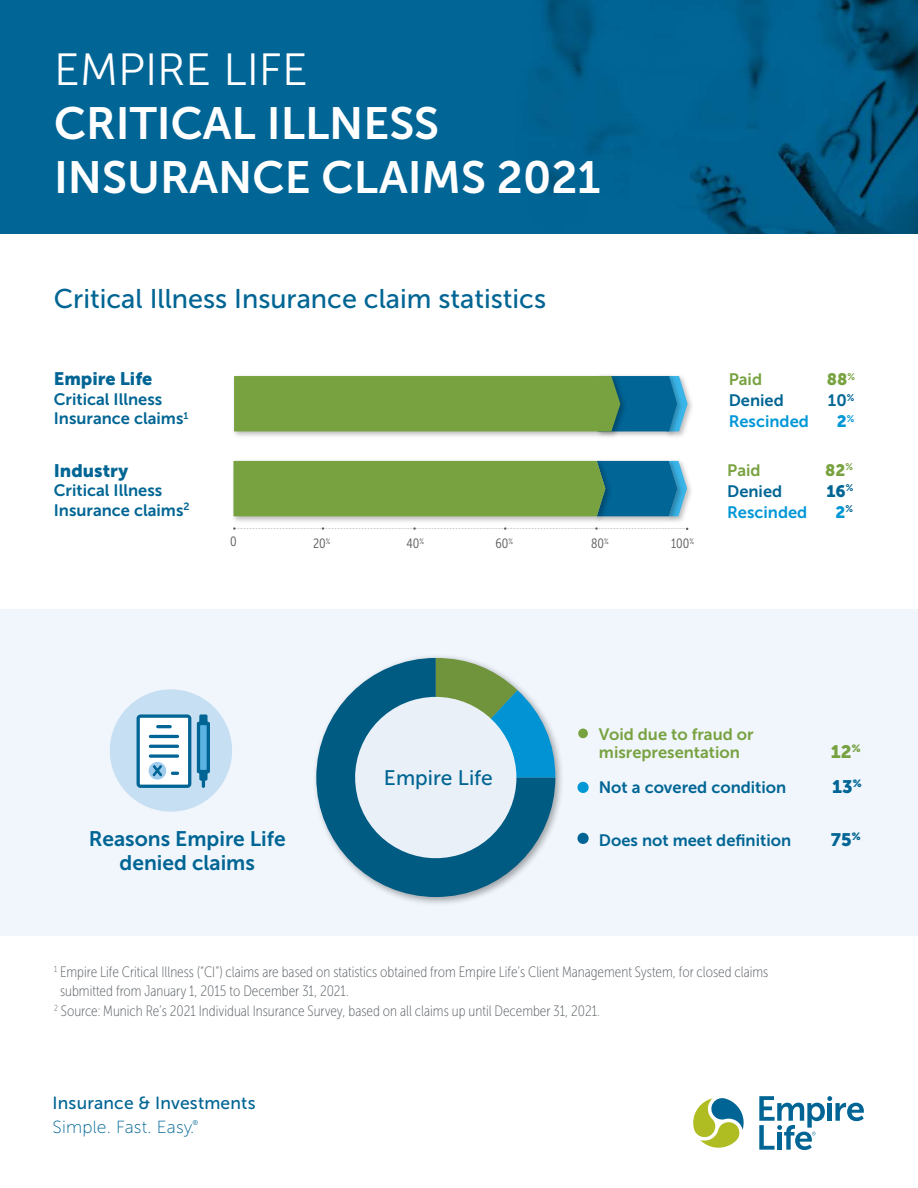
<style>
.page{position:relative;width:918px;height:1188px;background:#fff}
.page>*{position:absolute;margin:0;border:0;box-sizing:border-box;transform-origin:0 0}
.EL_Heading_1_-_30_pt{font:45px/54px "Museo Sans 700";color:#fff}
.EL_Heading_2_-_18_pt{font:27px "Museo Sans 500";color:#006594}
.EL_Body_Text_-_10_pt{font:21px/24px "Museo Sans 700";color:#006594;text-align:center}
.t1{font:21px "Museo Sans 500";color:#006594}
.EL_Heading_3_-_12_pt{font:18px "Museo Sans 900";color:#006594}
.EL_Body_Text_-_10_pt-2{font:18px "Museo Sans 900";color:#006594}
.EL_Body_Text_-_10_pt-3{font:18px "Museo Sans 900";color:#78a240}
.Tagline_Text{font:17.55px "Museo Sans 500";letter-spacing:.01em;color:#006594}
.Tagline_Text-2{font:17.55px "Museo Sans 100";letter-spacing:.01em;color:#006594}
.EL_Heading_3_-_12_pt-2{font:16.5px/19.5px "Museo Sans 700";color:#006594}
.EL_Body_Text_-_10_pt-4{font:16.5px "Museo Sans 700";color:#006594}
.EL_Body_Text_-_10_pt-5{font:16.5px/18px "Museo Sans 700";color:#78a240}
.EL_Body_Text_-_10_pt-6{font:16.5px "Museo Sans 700";color:#0097d7}
.EL_Body_Text_-_10_pt-7{font:16.5px "Museo Sans 900";color:#78a240}
.EL_Body_Text_-_10_pt-8{font:16.5px "Museo Sans 900";color:#0097d7}
.EL_Body_Text_-_10_pt-9{font:16.5px "Museo Sans 900";color:#006594}
.EL_Body_Text_-_10_pt-10{font:15px/19.5px "Museo Sans Cond 100";color:#5a6166}
.t2{font:13.5px "Museo Sans Cond 300";color:#595a5c}
.t3{font:7.8px "Museo Sans Cond 300";color:#595a5c}
.Tagline_Text-3{font:7.05px "Museo Sans 300";color:#006594}
.s1{font-family:"Museo Sans 300"}
</style>
<div class="page">
<div style="left:0;top:609px;width:918px;height:326px;background:#f0f6fc"></div>
<img style="left:0;top:0;width:918px;height:233px">
<svg style="left:233px;top:527px;width:456px;height:3px"></svg>
<img style="left:688px;top:393px;width:4px;height:27px">
<img style="left:629px;top:375px;width:56px;height:62px">
<img style="left:234px;top:375px;width:395px;height:62px">
<svg style="left:234px;top:376px;width:454px;height:55px;background:#689a4f"></svg>
<img style="left:687px;top:477px;width:4px;height:28px">
<img style="left:614px;top:460px;width:70px;height:62px">
<svg style="left:233px;top:461px;width:454px;height:55px;background:#649852"></svg>
<div style="left:312px;top:654px;width:253px;height:253px;background:#000;opacity:.34"></div>
<svg style="left:316px;top:658px;width:239px;height:239px"></svg>
<svg style="left:346px;top:658px;width:209px;height:210px"></svg>
<svg style="left:693px;top:1098px;width:51px;height:50px"></svg>
<svg style="left:759px;top:1096px;width:105px;height:54px"></svg>
<div style="left:579px;top:783px;width:8px;height:8px;background:#0097d7;border-radius:50%"></div>
<div style="left:577px;top:782px;width:12px;height:11px;border:3px solid #0097d7;border-radius:50%"></div>
<div style="left:579px;top:834px;width:8px;height:8px;background:#006594;border-radius:50%"></div>
<div style="left:577px;top:833px;width:12px;height:11px;border:3px solid #006594;border-radius:50%"></div>
<div style="left:110px;top:689px;width:122px;height:123px;background:#c7dff3;border-radius:50%"></div>
<svg style="left:197px;top:714px;width:13px;height:74px"></svg>
<svg style="left:137px;top:714px;width:54px;height:74px;background:#b0cfde"></svg>
<div style="left:579px;top:729px;width:8px;height:8px;background:#78a240;border-radius:50%"></div>
<div style="left:578px;top:729px;width:10px;height:9px;border:2px solid #78a240;border-radius:50%"></div>
<h1 class="EL_Heading_1_-_30_pt" style="left:54px;top:42px;width:548px"><span class="s1">EMPIRE LIFE<br></span>CRITICAL ILLNESS<br>INSURANCE CLAIMS 2021</h1>
<h2 class="EL_Heading_2_-_18_pt" style="left:54px;top:284px;width:494px">Critical Illness Insurance claim statistics</h2>
<h3 class="EL_Heading_3_-_12_pt" style="left:54px;top:369px;width:100px">Empire Life</h3>
<h3 class="EL_Heading_3_-_12_pt-2" style="left:54px;top:389px;width:136px">Critical Illness<br>Insurance claims<sup>1</sup></h3>
<h3 class="EL_Heading_3_-_12_pt" style="left:54px;top:460px;width:76px">Industry</h3>
<h3 class="EL_Heading_3_-_12_pt-2" style="left:54px;top:481px;width:137px">Critical Illness<br>Insurance claims<sup>2</sup></h3>
<p class="t2" style="left:230px;top:534px;width:8px">0</p>
<p class="t3" style="left:689px;top:537px;width:6px">%</p>
<p class="t2" style="left:313px;top:536px;width:19px">20<sup>%</sup></p>
<p class="t2" style="left:407px;top:536px;width:19px">40<sup>%</sup></p>
<p class="t2" style="left:496px;top:536px;width:19px">60<sup>%</sup></p>
<p class="t2" style="left:591px;top:536px;width:19px">80<sup>%</sup></p>
<p class="t2" style="left:671px;top:536px;width:20px">100</p>
<p class="EL_Body_Text_-_10_pt-5" style="left:729px;top:371px;width:35px">Paid</p>
<p class="EL_Body_Text_-_10_pt-7" style="left:827px;top:370px;width:30px">88<sup>%</sup></p>
<p class="EL_Body_Text_-_10_pt-4" style="left:729px;top:391px;width:57px">Denied</p>
<p class="EL_Body_Text_-_10_pt-4" style="left:828px;top:391px;width:28px">10<sup>%</sup></p>
<p class="EL_Body_Text_-_10_pt-6" style="left:729px;top:412px;width:82px">Rescinded</p>
<p class="EL_Body_Text_-_10_pt-8" style="left:837px;top:412px;width:19px">2<sup>%</sup></p>
<p class="EL_Body_Text_-_10_pt-5" style="left:727px;top:461px;width:35px">Paid</p>
<p class="EL_Body_Text_-_10_pt-7" style="left:825px;top:460px;width:29px">82<sup>%</sup></p>
<p class="EL_Body_Text_-_10_pt-4" style="left:727px;top:482px;width:57px">Denied</p>
<p class="EL_Body_Text_-_10_pt-9" style="left:826px;top:481px;width:28px">16<sup>%</sup></p>
<p class="EL_Body_Text_-_10_pt-6" style="left:727px;top:503px;width:82px">Rescinded</p>
<p class="EL_Body_Text_-_10_pt-8" style="left:835px;top:502px;width:19px">2<sup>%</sup></p>
<p class="EL_Body_Text_-_10_pt-5" style="left:599px;top:725px;width:156px">Void due to fraud or misrepresentation</p>
<p class="EL_Body_Text_-_10_pt-3" style="left:831px;top:741px;width:31px">12<sup>%</sup></p>
<p class="EL_Body_Text_-_10_pt" style="left:89px;top:827px;width:199px">Reasons Empire Life denied claims</p>
<h3 class="t1" style="left:384px;top:766px;width:110px">Empire Life</h3>
<p class="EL_Body_Text_-_10_pt-4" style="left:599px;top:778px;width:189px">Not a covered condition</p>
<p class="EL_Body_Text_-_10_pt-2" style="left:832px;top:777px;width:31px">13<sup>%</sup></p>
<p class="EL_Body_Text_-_10_pt-4" style="left:599px;top:831px;width:194px">Does not meet definition</p>
<p class="EL_Body_Text_-_10_pt-2" style="left:831px;top:829px;width:31px">75<sup>%</sup></p>
<p class="EL_Body_Text_-_10_pt-10" style="left:60px;top:962px;width:710px;text-indent:-6px"><sup>1</sup> Empire Life Critical Illness (“CI”) claims are based on statistics obtained from Empire Life’s Client Management System, for closed claims submitted from January 1, 2015 to December 31, 2021.</p>
<p class="EL_Body_Text_-_10_pt-10" style="left:54px;top:1001px;width:547px"><sup>2</sup> Source: Munich Re’s 2021 Individual Insurance Survey, based on all claims up until December 31, 2021.</p>
<p class="Tagline_Text" style="left:53px;top:1094px;width:204px">Insurance &amp; Investments</p>
<p class="Tagline_Text-2" style="left:53px;top:1118px;width:143px">Simple. Fast. Easy.</p>
<p class="Tagline_Text-3" style="left:192px;top:1119px;width:7px">®</p>
</div>
